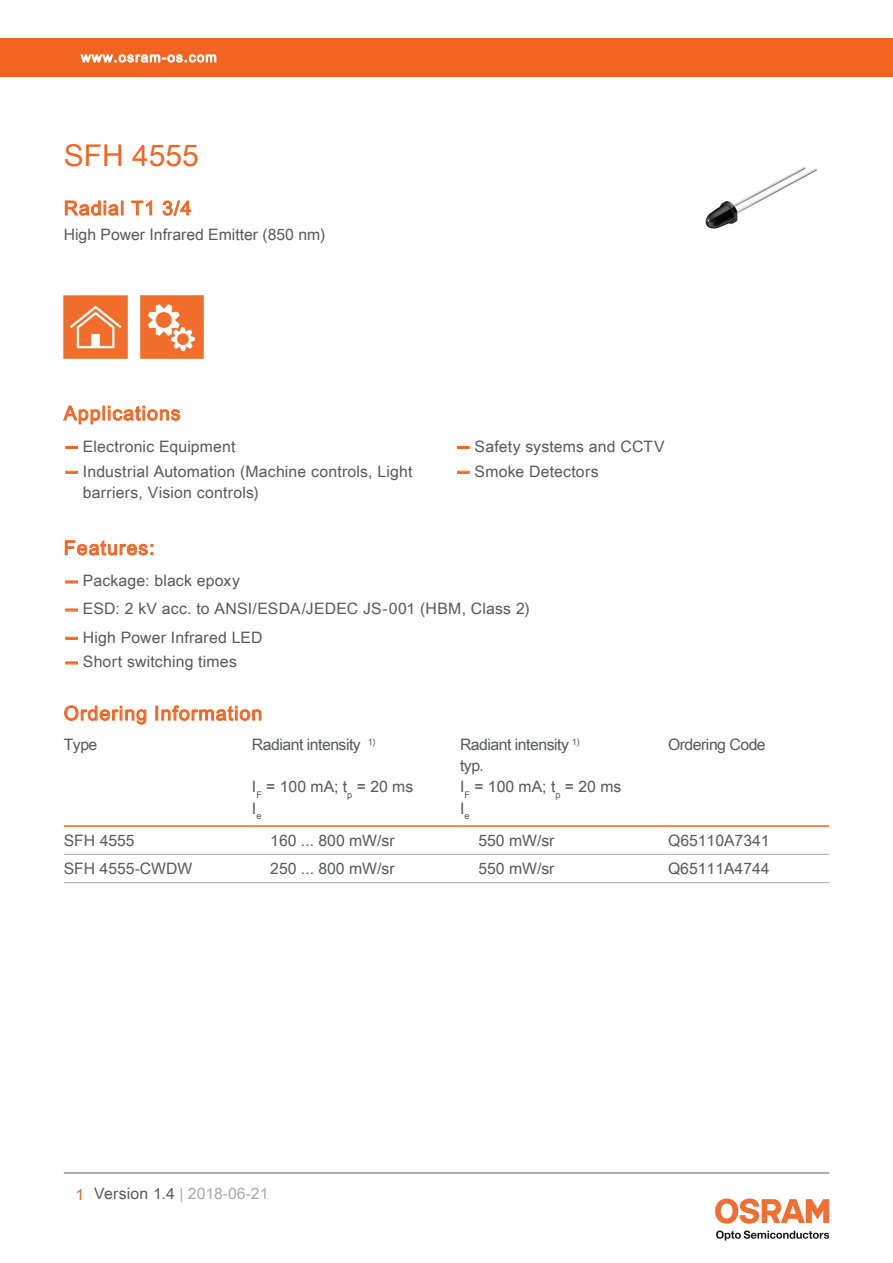
<style>
.page{position:relative;width:893px;height:1263px;background:#fff}
.page>*{position:absolute;margin:0;border:0;box-sizing:border-box;transform-origin:0 0}
.t1{font:30px "Arial Unicode MS";color:#f36421}
.t2{font:19.5px "Arial Unicode MS";letter-spacing:.055em;color:#f36421}
.t3{font:15.75px/21px "Arial Unicode MS";letter-spacing:.005em;color:#57585a}
.t4{font:15.75px "Arial Unicode MS";letter-spacing:-.03em;color:#57585a}
.t5{font:15.75px "Arial Unicode MS";color:#a8a9ad}
.t6{font:13.5px "Arial Unicode MS";letter-spacing:.085em;color:#fff}
.s1{font-family:"Helvetica Neue LT Pro";font-weight:700;color:#f36421}
.s2{color:#f36421}
.s3{color:#57585a}
</style>
<div class="page">
<hr style="left:64px;top:1173px;width:765px;height:1px;background:#57585a">
<svg style="left:716px;top:1230px;width:113px;height:10px"></svg>
<svg style="left:715px;top:1198px;width:114px;height:25px"></svg>
<div style="left:0;top:38px;width:893px;height:39px;background:#f36421"></div>
<svg style="left:80px;top:54px;width:137px;height:9px"></svg>
<img style="left:705px;top:166px;width:112px;height:63px">
<svg style="left:65px;top:200px;width:58px;height:16px"></svg>
<svg style="left:131px;top:200px;width:21px;height:16px"></svg>
<svg style="left:162px;top:200px;width:29px;height:16px"></svg>
<img style="left:64px;top:295px;width:63px;height:64px">
<img style="left:140px;top:295px;width:64px;height:64px">
<svg style="left:63px;top:405px;width:118px;height:20px"></svg>
<svg style="left:66px;top:446px;width:11px;height:2px"></svg>
<svg style="left:66px;top:471px;width:11px;height:2px"></svg>
<svg style="left:458px;top:446px;width:11px;height:2px"></svg>
<svg style="left:458px;top:471px;width:11px;height:2px"></svg>
<svg style="left:65px;top:540px;width:88px;height:16px"></svg>
<svg style="left:66px;top:581px;width:11px;height:2px"></svg>
<svg style="left:66px;top:609px;width:11px;height:2px"></svg>
<svg style="left:66px;top:637px;width:11px;height:2px"></svg>
<svg style="left:66px;top:662px;width:11px;height:2px"></svg>
<hr style="left:64px;top:825px;width:188px;height:2px;background:#f36421">
<hr style="left:252px;top:825px;width:208px;height:2px;background:#f36421">
<hr style="left:460px;top:825px;width:208px;height:2px;background:#f36421">
<hr style="left:668px;top:825px;width:161px;height:2px;background:#f36421">
<hr style="left:64px;top:854px;width:188px;height:1px;background:#a8a9ad">
<hr style="left:252px;top:854px;width:208px;height:1px;background:#a8a9ad">
<hr style="left:460px;top:854px;width:208px;height:1px;background:#a8a9ad">
<hr style="left:668px;top:854px;width:161px;height:1px;background:#a8a9ad">
<hr style="left:64px;top:882px;width:188px;height:1px;background:#a8a9ad">
<hr style="left:252px;top:882px;width:208px;height:1px;background:#a8a9ad">
<hr style="left:460px;top:882px;width:208px;height:1px;background:#a8a9ad">
<hr style="left:668px;top:882px;width:161px;height:1px;background:#a8a9ad">
<svg style="left:64px;top:705px;width:83px;height:20px"></svg>
<div style="left:155px;top:706px;width:3px;height:14px;border:1px solid #f36421"></div>
<svg style="left:161px;top:705px;width:101px;height:16px"></svg>
<p class="t6" style="left:81px;top:47px;width:137px">www.osram-os.com</p>
<h1 class="t1" style="left:64px;top:134px;width:137px">SFH 4555</h1>
<p class="t2" style="left:64px;top:194px;width:129px">Radial T1 3/4</p>
<p class="t3" style="left:64px;top:224px;width:263px">High Power Infrared Emitter (850 nm)</p>
<p class="t2" style="left:64px;top:399px;width:118px">Applications</p>
<p class="t3" style="left:64px;top:435px;width:173px"><span class="s1">—</span> Electronic Equipment</p>
<p class="t3" style="left:83px;top:460px;width:331px;text-indent:-19px"><span class="s1">—</span> Industrial Automation (Machine controls, Light barriers, Vision controls)</p>
<p class="t3" style="left:455px;top:435px;width:211px"><span class="s1">—</span> Safety systems and CCTV</p>
<p class="t3" style="left:455px;top:460px;width:145px"><span class="s1">—</span> Smoke Detectors</p>
<p class="t2" style="left:64px;top:534px;width:92px">Features:</p>
<p class="t3" style="left:64px;top:570px;width:178px"><span class="s1">—</span> Package: black epoxy</p>
<p class="t3" style="left:64px;top:598px;width:468px"><span class="s1">—</span> ESD: 2 kV acc. to ANSI/ESDA/JEDEC JS-001 (HBM, Class 2)</p>
<p class="t3" style="left:64px;top:626px;width:200px"><span class="s1">—</span> High Power Infrared LED</p>
<p class="t3" style="left:64px;top:651px;width:175px"><span class="s1">—</span> Short switching times</p>
<p class="t2" style="left:64px;top:699px;width:200px">Ordering Information</p>
<p class="t3" style="left:64px;top:733px;width:35px">Type</p>
<p class="t4" style="left:252px;top:733px;width:125px">Radiant intensity <sup>1)</sup></p>
<p class="t4" style="left:460px;top:733px;width:121px">Radiant intensity <sup>1)</sup></p>
<p class="t4" style="left:668px;top:733px;width:99px">Ordering Code</p>
<p class="t3" style="left:460px;top:755px;width:25px">typ.</p>
<p class="t3" style="left:252px;top:776px;width:163px">I<sub>F</sub> = 100 mA; t<sub>p</sub> = 20 ms</p>
<p class="t3" style="left:460px;top:776px;width:163px">I<sub>F</sub> = 100 mA; t<sub>p</sub> = 20 ms</p>
<p class="t3" style="left:252px;top:797px;width:11px">I<sub>e</sub></p>
<p class="t3" style="left:460px;top:797px;width:11px">I<sub>e</sub></p>
<p class="t3" style="left:64px;top:829px;width:72px">SFH 4555</p>
<p class="t3" style="left:270px;top:829px;width:126px">160 ... 800 mW/sr</p>
<p class="t3" style="left:478px;top:829px;width:78px">550 mW/sr</p>
<p class="t3" style="left:668px;top:829px;width:103px">Q65110A7341</p>
<p class="t3" style="left:64px;top:858px;width:130px">SFH 4555-CWDW</p>
<p class="t3" style="left:270px;top:858px;width:126px">250 ... 800 mW/sr</p>
<p class="t3" style="left:478px;top:858px;width:78px">550 mW/sr</p>
<p class="t3" style="left:668px;top:858px;width:103px">Q65111A4744</p>
<p class="t5" style="left:76px;top:1182px;width:194px"><span class="s2">1</span> <span class="s3">Version 1.4</span> | 2018-06-21</p>
</div>
